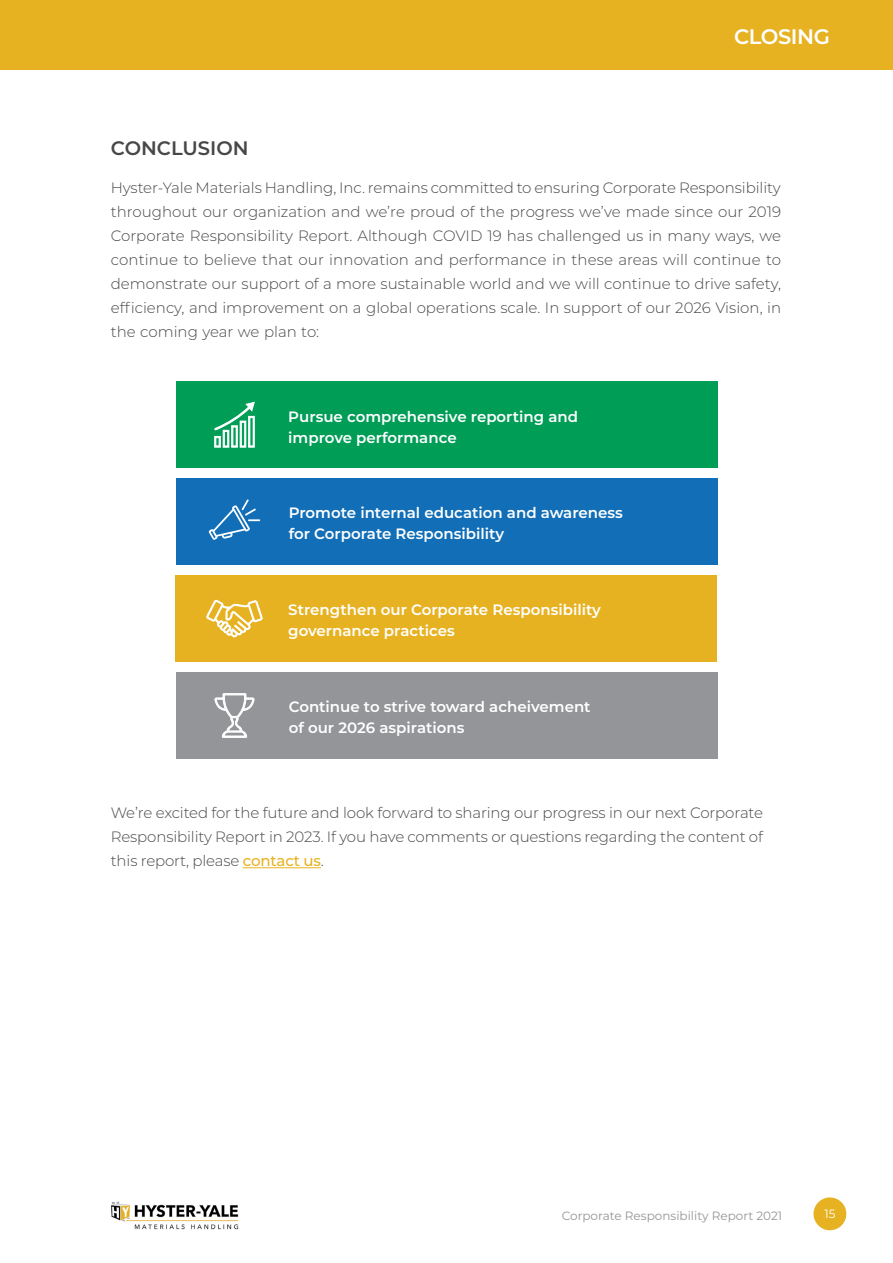
<style>
.page{position:relative;width:893px;height:1263px;background:#fff}
.page>*{position:absolute;margin:0;border:0;box-sizing:border-box;transform-origin:0 0}
.t1{font:600 21px "Montserrat";letter-spacing:-.02em;color:#fff}
.t2{font:600 19.5px "Montserrat";color:#474749}
.t3{font:300 15px/24px "Montserrat";letter-spacing:-.01em;color:#474749;text-align:justify}
.t4{font:600 15px/21px "Montserrat";color:#fff}
.t5{font:12px "Montserrat";color:#939598}
.t6{font:12px "Montserrat";color:#fff}
.s1{font-weight:500;color:#e7b222}
</style>
<div class="page">
<div style="left:813px;top:1197px;width:33px;height:33px;background:#e7b222;border-radius:50%"></div>
<img style="left:111px;top:1201px;width:128px;height:29px">
<hr style="left:243px;top:867px;width:78px;height:1px;background:#e7b222">
<div style="left:0;top:0;width:893px;height:69px;background:#e7b222"></div>
<div style="left:176px;top:382px;width:541px;height:86px;background:#009d57"></div>
<div style="left:176px;top:478px;width:541px;height:87px;background:#126fb7"></div>
<div style="left:176px;top:575px;width:541px;height:87px;background:#e7b222"></div>
<div style="left:176px;top:672px;width:541px;height:87px;background:#939598"></div>
<svg style="left:214px;top:402px;width:41px;height:45px"></svg>
<svg style="left:209px;top:499px;width:51px;height:41px"></svg>
<svg style="left:215px;top:693px;width:39px;height:45px"></svg>
<svg style="left:206px;top:600px;width:56px;height:37px"></svg>
<h1 class="t1" style="left:734px;top:22px;width:97px">CLOSING</h1>
<h2 class="t2" style="left:111px;top:134px;width:139px">CONCLUSION</h2>
<p class="t3" style="left:111px;top:175px;width:672px">Hyster-Yale Materials Handling, Inc. remains committed to ensuring Corporate Responsibility throughout our organization and we’re proud of the progress we’ve made since our 2019<br>Corporate Responsibility Report. Although COVID 19 has challenged us in many ways, we continue to believe that our innovation and performance in these areas will continue to demonstrate our support of a more sustainable world and we will continue to drive safety, efficiency, and improvement on a global operations scale. In support of our 2026 Vision, in the coming year we plan to:</p>
<p class="t4" style="left:288px;top:405px;width:291px">Pursue comprehensive reporting and improve performance</p>
<p class="t4" style="left:289px;top:502px;width:336px">Promote internal education and awareness for Corporate Responsibility</p>
<p class="t4" style="left:288px;top:599px;width:314px">Strengthen our Corporate Responsibility governance practices</p>
<p class="t4" style="left:289px;top:696px;width:303px">Continue to strive toward acheivement of our 2026 aspirations</p>
<p class="t3" style="left:111px;top:800px;width:654px">We’re excited for the future and look forward to sharing our progress in our next Corporate Responsibility Report in 2023. If you have comments or questions regarding the content of this report, please <span class="s1">contact us</span>.</p>
<p class="t5" style="left:562px;top:1207px;width:222px">Corporate Responsibility Report 2021</p>
<p class="t6" style="left:824px;top:1205px;width:13px">15</p>
</div>
